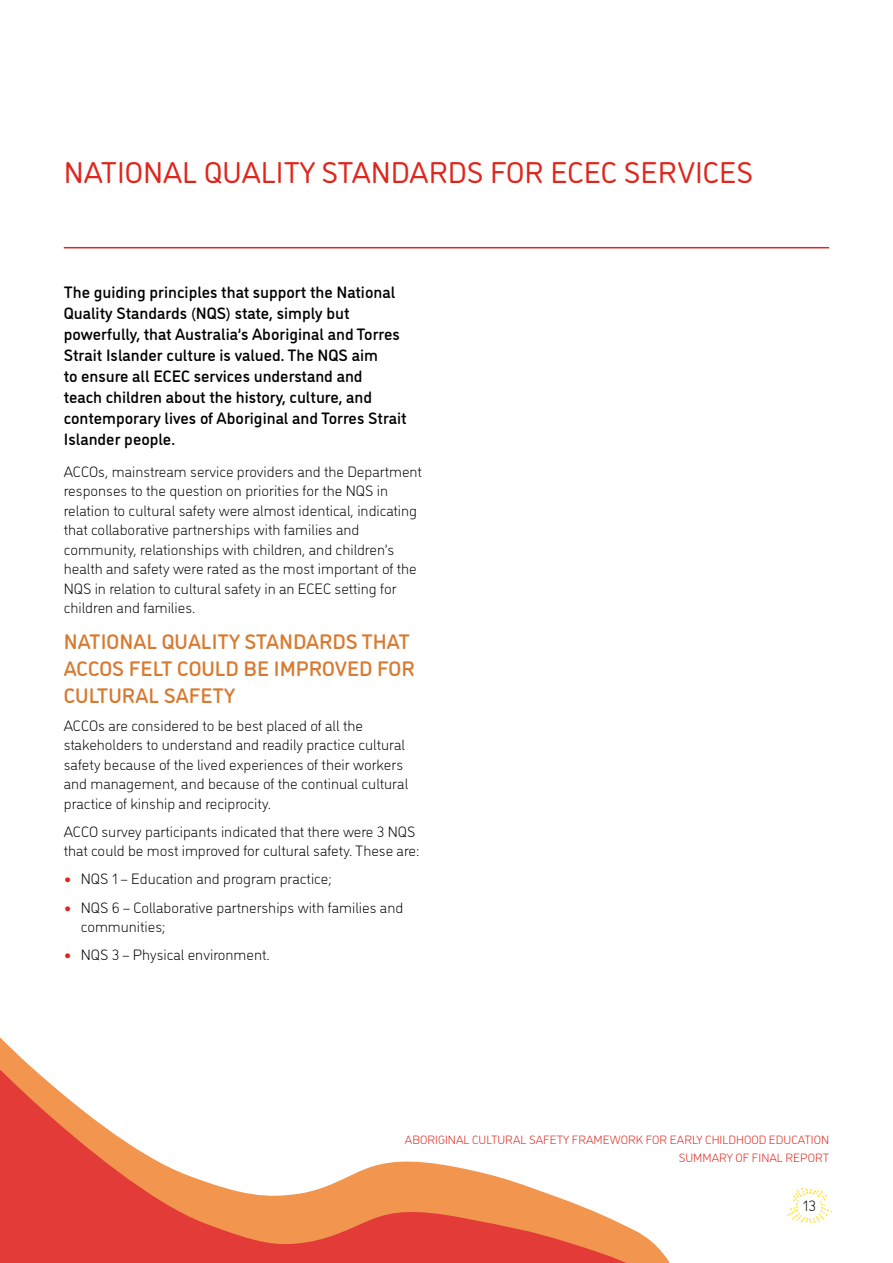
<style>
.page{position:relative;width:893px;height:1263px;background:#fff}
.page>*{position:absolute;margin:0;border:0;box-sizing:border-box;transform-origin:0 0}
.t1{font:30px "DI Nosaur";color:#de261c}
.t2{font:500 21px/27px "DI Nosaur";color:#d87a30}
.Body_intro{font:500 16.5px/21px "DI Nosaur";color:#000}
.Body{font:300 15px/19.5px "DI Nosaur";color:#000}
.bullets{font:300 15px/19.5px "DI Nosaur";color:#000}
.t3{font:300 12px/17.5px "DI Nosaur";color:#de261c;text-align:right}
.s1{font-weight:900;color:#de261c}
</style>
<div class="page">
<hr style="left:64px;top:247px;width:765px;height:1px;background:#de261c">
<svg style="left:0;top:1037px;width:670px;height:226px"></svg>
<svg style="left:787px;top:1188px;width:45px;height:35px"></svg>
<h1 class="t1" style="left:64px;top:151px;width:691px">NATIONAL QUALITY STANDARDS FOR ECEC SERVICES</h1>
<p class="Body_intro" style="left:64px;top:280px;width:344px">The guiding principles that support the National Quality Standards (NQS) state, simply but powerfully, that Australia’s Aboriginal and Torres Strait Islander culture is valued. The NQS aim<br>to ensure all ECEC services understand and<br>teach children about the history, culture, and contemporary lives of Aboriginal and Torres Strait Islander people.</p>
<p class="Body" style="left:64px;top:461px;width:360px">ACCOs, mainstream service providers and the Department responses to the question on priorities for the NQS in relation to cultural safety were almost identical, indicating that collaborative partnerships with families and community, relationships with children, and children’s health and safety were rated as the most important of the NQS in relation to cultural safety in an ECEC setting for children and families.</p>
<h2 class="t2" style="left:64px;top:627px;width:353px">NATIONAL QUALITY STANDARDS THAT<br>ACCOS FELT COULD BE IMPROVED FOR<br>CULTURAL SAFETY</h2>
<p class="Body" style="left:64px;top:715px;width:346px">ACCOs are considered to be best placed of all the stakeholders to understand and readily practice cultural safety because of the lived experiences of their workers and management, and because of the continual cultural practice of kinship and reciprocity.</p>
<p class="Body" style="left:64px;top:821px;width:357px">ACCO survey participants indicated that there were 3 NQS that could be most improved for cultural safety. These are:</p>
<p class="bullets" style="left:64px;top:868px;width:269px"><span class="s1">•</span> NQS 1 – Education and program practice;</p>
<p class="bullets" style="left:81px;top:896px;width:324px;text-indent:-17px"><span class="s1">•</span> NQS 6 – Collaborative partnerships with families and communities;</p>
<p class="bullets" style="left:64px;top:944px;width:208px"><span class="s1">•</span> NQS 3 – Physical environment.</p>
<p class="t3" style="left:405px;top:1130px;width:426px">ABORIGINAL CULTURAL SAFETY FRAMEWORK FOR EARLY CHILDHOOD EDUCATION<br>SUMMARY OF FINAL REPORT</p>
<p class="Body" style="left:803px;top:1195px;width:15px">13</p>
</div>
